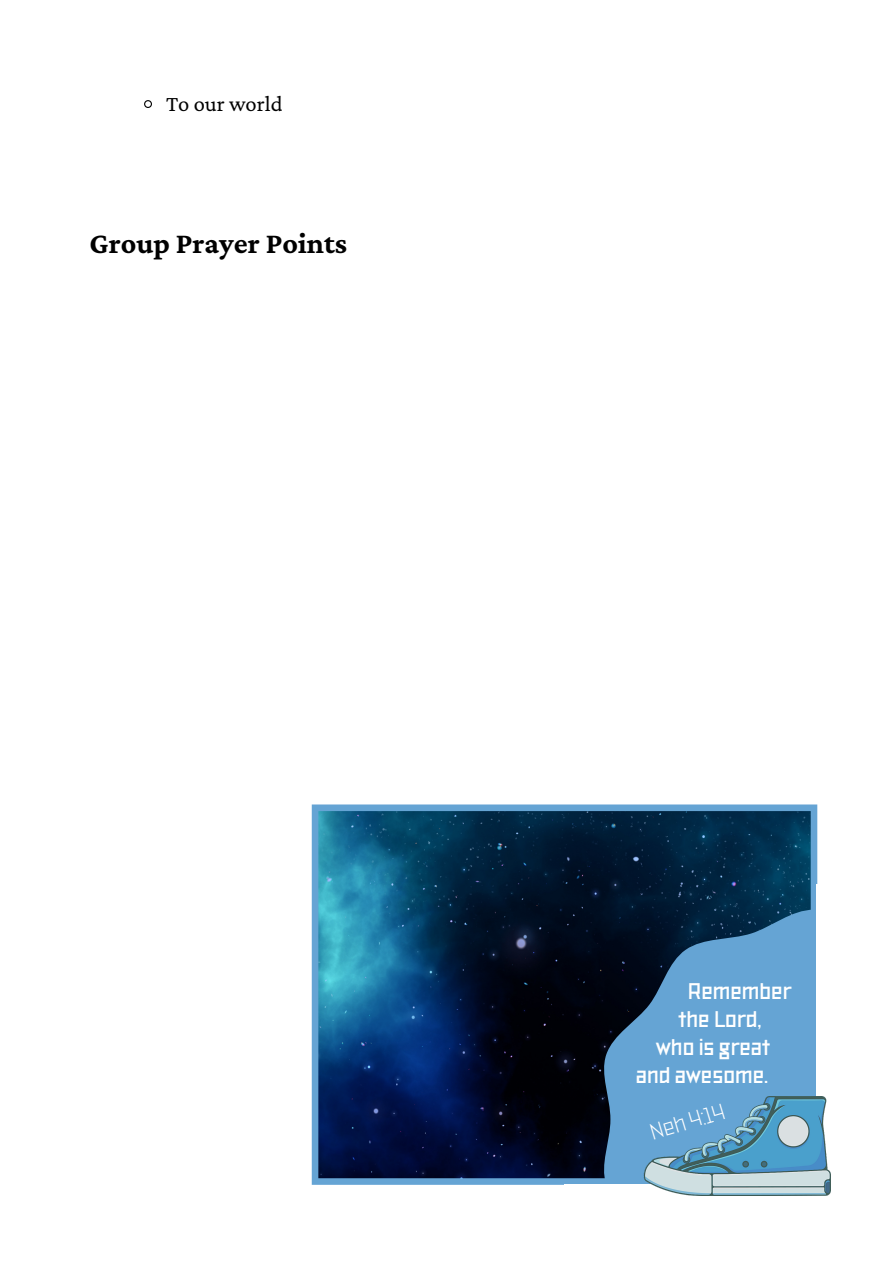
<style>
.page{position:relative;width:894px;height:1264px;background:#fff}
.page>*{position:absolute;margin:0;border:0;box-sizing:border-box;transform-origin:0 0}
.t1{font:700 30px "Crimson Pro";color:#000}
.t2{font:700 22.5px "TT Bricks";color:#fff}
.t3{font:22.5px "Crimson Pro";color:#000}
.t4{font:22.5px "TT Bricks";color:#fff}
</style>
<div class="page">
<svg style="left:144px;top:100px;width:8px;height:8px"></svg>
<svg style="left:312px;top:804px;width:505px;height:380px;background:#0c3153"></svg>
<svg style="left:599px;top:909px;width:217px;height:275px;background:#497aa2"></svg>
<div style="left:816px;top:883px;width:77px;height:311px;background:#fff"></div>
<img style="left:643px;top:1096px;width:187px;height:99px">
<p class="t3" style="left:166px;top:91px;width:118px">To our world</p>
<h1 class="t1" style="left:89px;top:226px;width:259px">Group Prayer Points</h1>
<p class="t2" style="left:687px;top:977px;width:105px">Remember</p>
<p class="t2" style="left:678px;top:1005px;width:84px">the Lord,</p>
<p class="t2" style="left:656px;top:1033px;width:115px">who is great</p>
<p class="t2" style="left:635px;top:1061px;width:134px">and awesome.</p>
<p class="t4" style="left:646px;top:1119px;width:79px;rotate:-17deg">Neh 4:14</p>
</div>
